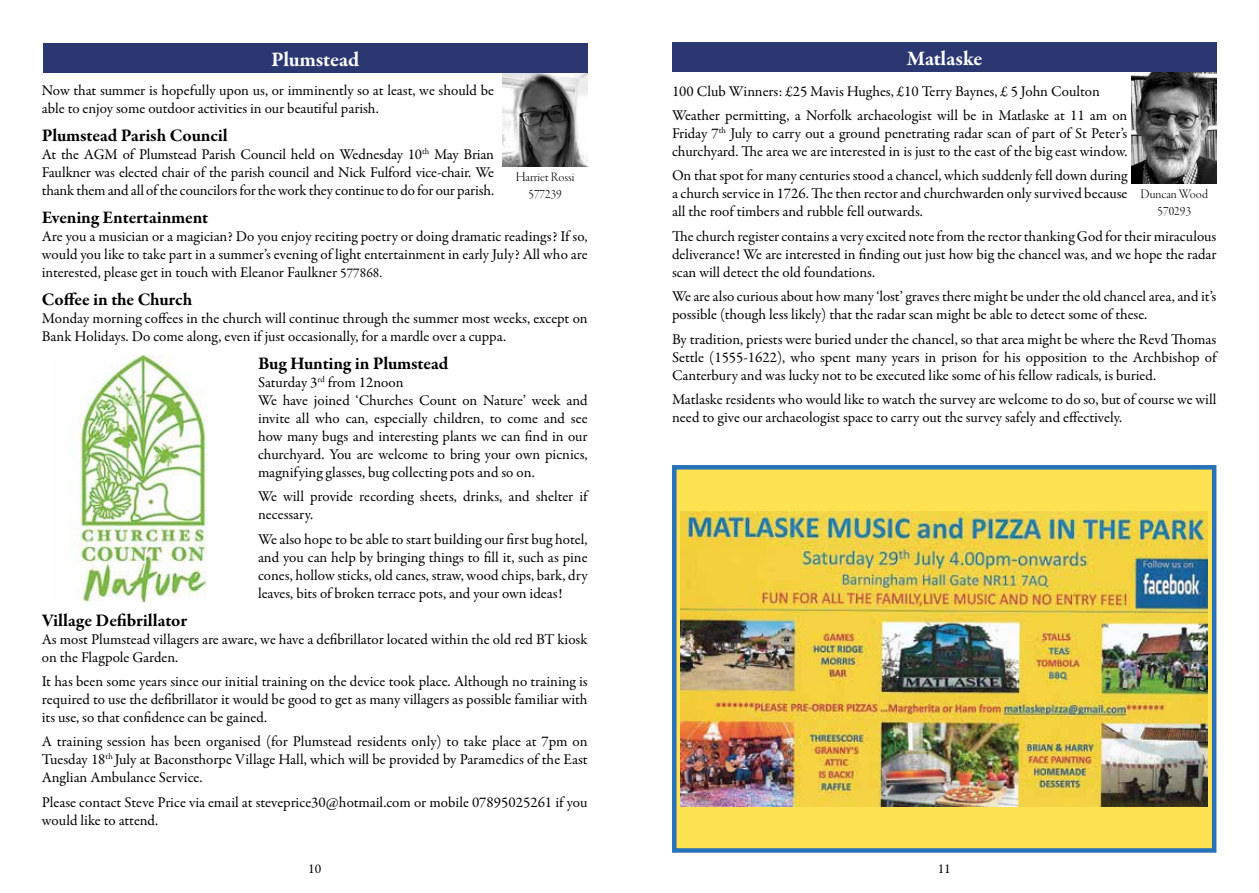
<style>
.page{position:relative;width:1259px;height:893px;background:#fff}
.page>*{position:absolute;margin:0;border:0;box-sizing:border-box;transform-origin:0 0}
.t1{font:700 21px "Garamond Premr Pro";letter-spacing:-.01em;color:#fff}
.t2{font:700 18px "Garamond Premr Pro";letter-spacing:-.01em;color:#000}
.t3{font:15px/18px "Garamond Premr Pro";color:#000}
.t4{font:13.5px/16.5px "Garamond Premr Pro Lt Disp";color:#000;text-align:center}
.t5{font:13.5px "Garamond Premr Pro";color:#000}
.s1{font-size:13.5px}
</style>
<div class="page">
<div style="left:672px;top:465px;width:544px;height:388px;background:#ffe252;border:4px solid #2772b9"></div>
<img style="left:502px;top:73px;width:85px;height:94px">
<div style="left:43px;top:43px;width:544px;height:30px;background:#2a3770"></div>
<img style="left:1131px;top:72px;width:85px;height:112px">
<div style="left:672px;top:43px;width:544px;height:29px;background:#2a3770"></div>
<img style="left:680px;top:512px;width:527px;height:294px">
<img style="left:68px;top:355px;width:139px;height:247px">
<h1 class="t1" style="left:271px;top:46px;width:90px">Plumstead</h1>
<p class="t3" style="left:42px;top:82px;width:454px">Now that summer is hopefully upon us, or imminently so at least, we should be able to enjoy some outdoor activities in our beautiful parish.</p>
<p class="t2" style="left:42px;top:124px;width:187px">Plumstead Parish Council</p>
<p class="t3" style="left:42px;top:146px;width:454px;text-align:justify">At the AGM of Plumstead Parish Council held on Wednesday 10<sup>th</sup> May Brian Faulkner was elected chair of the parish council and Nick Fulford vice-chair. We thank them and all of the councilors for the work they continue to do for our parish.</p>
<p class="t2" style="left:42px;top:206px;width:168px">Evening Entertainment</p>
<p class="t3" style="left:42px;top:228px;width:547px;text-align:justify">Are you a musician or a magician? Do you enjoy reciting poetry or doing dramatic readings? If so, would you like to take part in a summer’s evening of light entertainment in early July? All who are interested, please get in touch with Eleanor Faulkner <span class="s1">577868.</span></p>
<p class="t2" style="left:42px;top:288px;width:152px">Coffee in the Church</p>
<p class="t3" style="left:42px;top:310px;width:547px">Monday morning coffees in the church will continue through the summer most weeks, except on<br>Bank Holidays. Do come along, even if just occasionally, for a mardle over a cuppa.</p>
<p class="t2" style="left:258px;top:352px;width:192px">Bug Hunting in Plumstead</p>
<p class="t3" style="left:258px;top:373px;width:331px">Saturday 3<sup>rd</sup> from 12noon<br>We have joined ‘Churches Count on Nature’ week and invite all who can, especially children, to come and see how many bugs and interesting plants we can find in our churchyard. You are welcome to bring your own picnics, magnifying glasses, bug collecting pots and so on.</p>
<p class="t3" style="left:258px;top:488px;width:331px">We will provide recording sheets, drinks, and shelter if necessary.</p>
<p class="t3" style="left:258px;top:530px;width:331px;text-align:justify">We also hope to be able to start building our first bug hotel, and you can help by bringing things to fill it, such as pine cones, hollow sticks, old canes, straw, wood chips, bark, dry leaves, bits of broken terrace pots, and your own ideas!</p>
<p class="t2" style="left:42px;top:609px;width:147px">Village Defibrillator</p>
<p class="t3" style="left:42px;top:630px;width:547px">As most Plumstead villagers are aware, we have a defibrillator located within the old red BT kiosk on the Flagpole Garden.</p>
<p class="t3" style="left:42px;top:673px;width:547px;text-align:justify">It has been some years since our initial training on the device took place. Although no training is required to use the defibrillator it would be good to get as many villagers as possible familiar with its use, so that confidence can be gained.</p>
<p class="t3" style="left:42px;top:733px;width:547px;text-align:justify">A training session has been organised (for Plumstead residents only) to take place at 7pm on Tuesday 18<sup>th</sup> July at Baconsthorpe Village Hall, which will be provided by Paramedics of the East Anglian Ambulance Service.</p>
<p class="t3" style="left:42px;top:793px;width:547px">Please contact Steve Price via email at steveprice30@hotmail.com or mobile 07895025261 if you would like to attend.</p>
<p class="t4" style="left:516px;top:169px;width:60px">Harriet Rossi<br>577239</p>
<h1 class="t1" style="left:907px;top:46px;width:77px">Matlaske</h1>
<p class="t3" style="left:672px;top:79px;width:457px;line-height:24.3px">100 Club Winners: £25 Mavis Hughes, £10 Terry Baynes, £ 5 John Coulton<br>Weather permitting, a Norfolk archaeologist will be in Matlaske at 11 am on</p>
<p class="t3" style="left:672px;top:125px;width:457px">Friday 7<sup>th</sup> July to carry out a ground penetrating radar scan of part of St Peter’s churchyard. The area we are interested in is just to the east of the big east window.</p>
<p class="t3" style="left:672px;top:167px;width:457px;text-align:justify">On that spot for many centuries stood a chancel, which suddenly fell down during a church service in 1726. The then rector and churchwarden only survived because all the roof timbers and rubble fell outwards.</p>
<p class="t3" style="left:672px;top:227px;width:546px;text-align:justify">The church register contains a very excited note from the rector thanking God for their miraculous deliverance! We are interested in finding out just how big the chancel was, and we hope the radar scan will detect the old foundations.</p>
<p class="t3" style="left:672px;top:288px;width:546px">We are also curious about how many ‘lost’ graves there might be under the old chancel area, and it’s possible (though less likely) that the radar scan might be able to detect some of these.</p>
<p class="t3" style="left:672px;top:330px;width:546px;text-align:justify">By tradition, priests were buried under the chancel, so that area might be where the Revd Thomas Settle (1555-1622), who spent many years in prison for his opposition to the Archbishop of Canterbury and was lucky not to be executed like some of his fellow radicals, is buried.</p>
<p class="t3" style="left:672px;top:391px;width:546px">Matlaske residents who would like to watch the survey are welcome to do so, but of course we will need to give our archaeologist space to carry out the survey safely and effectively.</p>
<p class="t4" style="left:1140px;top:186px;width:69px">Duncan Wood<br>570293</p>
<p class="t5" style="left:308px;top:861px;width:15px">10</p>
<p class="t5" style="left:937px;top:861px;width:15px">11</p>
</div>
